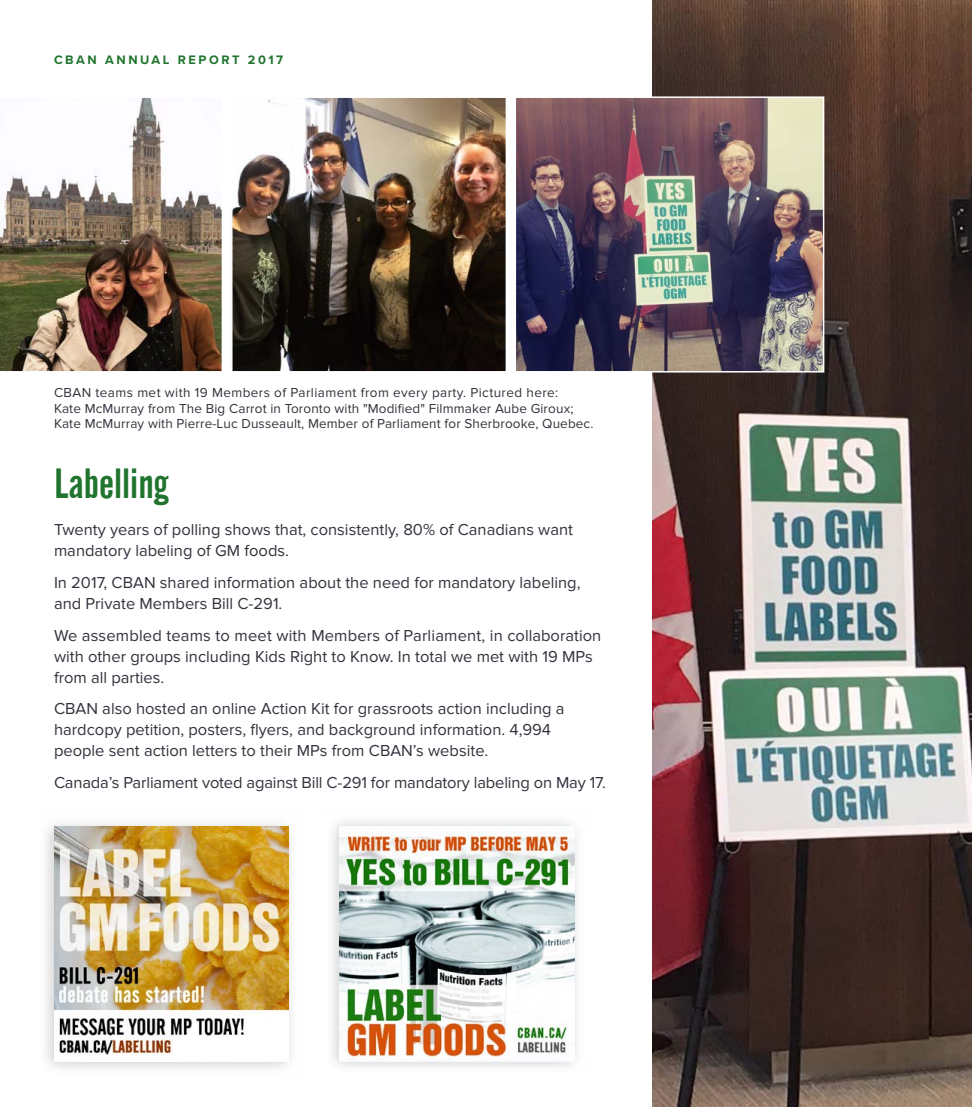
<style>
.page{position:relative;width:972px;height:1107px;background:#fff}
.page>*{position:absolute;margin:0;border:0;box-sizing:border-box;transform-origin:0 0}
.t1{font:42px "Alternate Gothic No 2 TL";color:#20742e}
.t2{font:16.5px/21px "Proxima Nova";color:#34323d}
.t3{font:13.5px/15.8px "Proxima Nova";letter-spacing:.01em;color:#34323d}
.t4{font:700 12.75px "Proxima Nova";letter-spacing:.2em;color:#20742e}
</style>
<div class="page">
<img style="left:652px;top:0;width:320px;height:1107px">
<img style="left:234px;top:99px;width:270px;height:271px">
<div style="left:231px;top:96px;width:276px;height:277px;border:2px solid #fff"></div>
<img style="left:0;top:98px;width:222px;height:273px">
<img style="left:518px;top:99px;width:303px;height:271px">
<div style="left:515px;top:96px;width:309px;height:277px;border:2px solid #fff"></div>
<img style="left:46px;top:823px;width:245px;height:246px">
<img style="left:54px;top:827px;width:235px;height:234px">
<img style="left:332px;top:821px;width:245px;height:247px">
<img style="left:340px;top:827px;width:234px;height:234px">
<p class="t4" style="left:54px;top:54px;width:231px">CBAN ANNUAL REPORT 2017</p>
<p class="t3" style="left:54px;top:385px;width:541px">CBAN teams met with 19 Members of Parliament from every party. Pictured here:<br>Kate McMurray from The Big Carrot in Toronto with "Modified" Filmmaker Aube Giroux;<br>Kate McMurray with Pierre-Luc Dusseault, Member of Parliament for Sherbrooke, Quebec.</p>
<h1 class="t1" style="left:54px;top:464px;width:116px">Labelling</h1>
<p class="t2" style="left:54px;top:520px;width:521px">Twenty years of polling shows that, consistently, 80% of Canadians want mandatory labeling of GM foods.</p>
<p class="t2" style="left:54px;top:573px;width:528px">In 2017, CBAN shared information about the need for mandatory labeling, and Private Members Bill C-291.</p>
<p class="t2" style="left:54px;top:626px;width:549px">We assembled teams to meet with Members of Parliament, in collaboration with other groups including Kids Right to Know. In total we met with 19 MPs from all parties.</p>
<p class="t2" style="left:54px;top:699px;width:512px">CBAN also hosted an online Action Kit for grassroots action including a hardcopy petition, posters, flyers, and background information. 4,994 people sent action letters to their MPs from CBAN’s website.</p>
<p class="t2" style="left:54px;top:773px;width:553px">Canada’s Parliament voted against Bill C-291 for mandatory labeling on May 17.</p>
</div>
